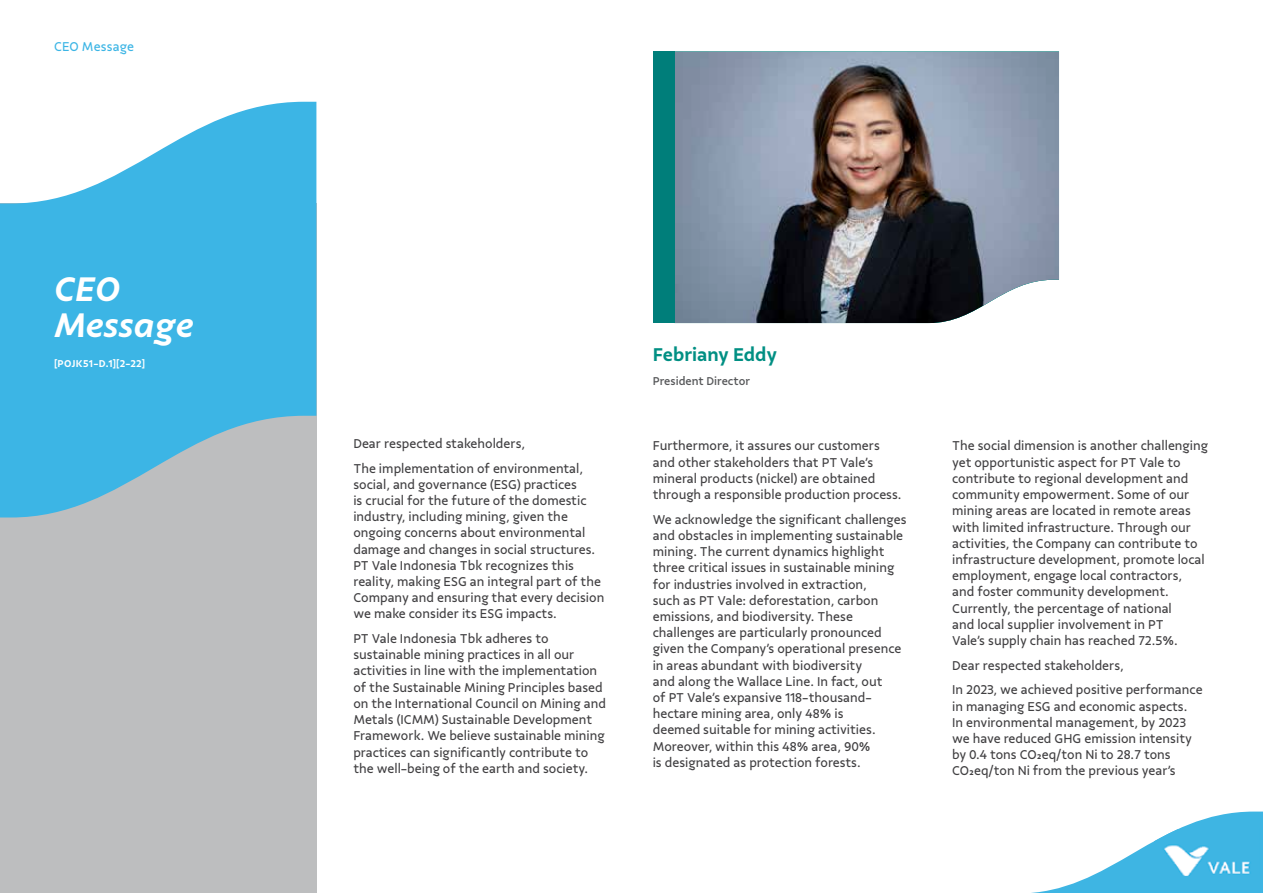
<style>
.page{position:relative;width:1263px;height:893px;background:#fff}
.page>*{position:absolute;margin:0;border:0;box-sizing:border-box;transform-origin:0 0}
.t1{font:italic 600 36px/36px "Vale Sans";color:#fff}
.t2{font:600 19.5px "Vale Sans";letter-spacing:-.005em;color:#008f83}
.t3{font:13.5px/16.2px "Vale Sans";color:#414042}
.t4{font:13.5px "Vale Sans";letter-spacing:.005em;color:#3cb5e5}
.t5{font:500 12px "Vale Sans";color:#58595b}
.t6{font:600 10.5px "Vale Sans";letter-spacing:.015em;color:#fff}
</style>
<div class="page">
<svg style="left:1031px;top:812px;width:231px;height:81px"></svg>
<img style="left:1154px;top:829px;width:107px;height:47px">
<div style="left:0;top:203px;width:316px;height:690px;background:#bdbebf"></div>
<svg style="left:0;top:102px;width:316px;height:415px;fill:#3cb5e5"></svg>
<img style="left:674px;top:52px;width:385px;height:271px">
<div style="left:653px;top:52px;width:21px;height:271px;background:#007e7a"></div>
<p class="t4" style="left:54px;top:38px;width:82px">CEO Message</p>
<h1 class="t1" style="left:54px;top:271px;width:141px">CEO<br>Message</h1>
<p class="t6" style="left:54px;top:357px;width:93px">[POJK51-D.1][2-22]</p>
<h2 class="t2" style="left:653px;top:343px;width:126px">Febriany Eddy</h2>
<p class="t5" style="left:653px;top:373px;width:99px">President Director</p>
<p class="t3" style="left:353px;top:431px;width:231px;line-height:24.8px">Dear respected stakeholders,<br>The implementation of environmental,</p>
<p class="t3" style="left:353px;top:476px;width:252px">social, and governance (ESG) practices<br>is crucial for the future of the domestic industry, including mining, given the ongoing concerns about environmental damage and changes in social structures.<br>PT Vale Indonesia Tbk recognizes this reality, making ESG an integral part of the Company and ensuring that every decision we make consider its ESG impacts.</p>
<p class="t3" style="left:353px;top:630px;width:254px">PT Vale Indonesia Tbk adheres to sustainable mining practices in all our activities in line with the implementation of the Sustainable Mining Principles based on the International Council on Mining and Metals (ICMM) Sustainable Development Framework. We believe sustainable mining practices can significantly contribute to the well-being of the earth and society.</p>
<p class="t3" style="left:653px;top:438px;width:250px">Furthermore, it assures our customers and other stakeholders that PT Vale’s mineral products (nickel) are obtained through a responsible production process.</p>
<p class="t3" style="left:653px;top:511px;width:255px">We acknowledge the significant challenges and obstacles in implementing sustainable mining. The current dynamics highlight three critical issues in sustainable mining for industries involved in extraction,<br>such as PT Vale: deforestation, carbon emissions, and biodiversity. These challenges are particularly pronounced given the Company’s operational presence in areas abundant with biodiversity<br>and along the Wallace Line. In fact, out<br>of PT Vale’s expansive 118-thousand&shy;hectare mining area, only 48% is<br>deemed suitable for mining activities.<br>Moreover, within this 48% area, 90%<br>is designated as protection forests.</p>
<p class="t3" style="left:952px;top:438px;width:257px">The social dimension is another challenging yet opportunistic aspect for PT Vale to contribute to regional development and community empowerment. Some of our mining areas are located in remote areas with limited infrastructure. Through our activities, the Company can contribute to infrastructure development, promote local employment, engage local contractors,<br>and foster community development.<br>Currently, the percentage of national<br>and local supplier involvement in PT<br>Vale’s supply chain has reached 72.5%.</p>
<p class="t3" style="left:952px;top:653px;width:252px;line-height:24.8px">Dear respected stakeholders,<br>In 2023, we achieved positive performance</p>
<p class="t3" style="left:952px;top:698px;width:241px">in managing ESG and economic aspects.<br>In environmental management, by 2023 we have reduced GHG emission intensity by 0.4 tons CO2eq/ton Ni to 28.7 tons CO2eq/ton Ni from the previous year’s</p>
</div>
